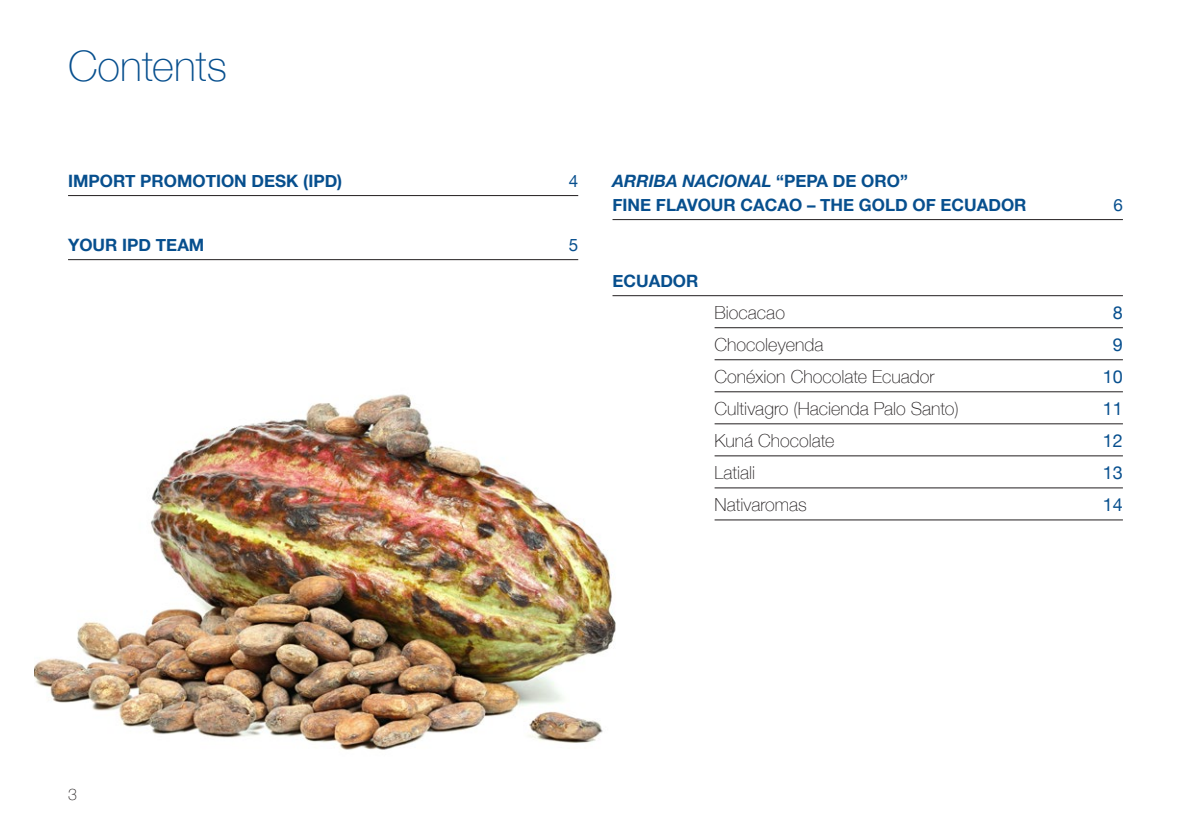
<style>
.page{position:relative;width:1191px;height:840px;background:#fff}
.page>*{position:absolute;margin:0;border:0;box-sizing:border-box;transform-origin:0 0}
.t1{font:100 42px "Helvetica Neue";color:#074f8e}
.t2{font:100 18px "Helvetica Neue";color:#231f20}
.t3{font:18px "Helvetica Neue";color:#074f8e}
.t4{font:700 17px/24px "Helvetica Neue";color:#074f8e}
.t5{font:17px "Helvetica Neue";color:#074f8e}
.t6{font:100 16px "Helvetica Neue";color:#231f20}
.s1{font-style:italic}
</style>
<div class="page">
<hr style="left:68px;top:195px;width:510px;height:1px;background:#231f20">
<hr style="left:68px;top:259px;width:510px;height:1px;background:#231f20">
<hr style="left:612px;top:219px;width:511px;height:1px;background:#231f20">
<hr style="left:612px;top:295px;width:511px;height:1px;background:#231f20">
<hr style="left:714px;top:327px;width:409px;height:1px;background:#231f20">
<hr style="left:714px;top:359px;width:409px;height:1px;background:#231f20">
<hr style="left:714px;top:391px;width:409px;height:1px;background:#231f20">
<hr style="left:714px;top:423px;width:409px;height:1px;background:#231f20">
<hr style="left:714px;top:455px;width:409px;height:1px;background:#231f20">
<hr style="left:714px;top:487px;width:409px;height:1px;background:#231f20">
<hr style="left:714px;top:519px;width:409px;height:1px;background:#231f20">
<img style="left:34px;top:394px;width:582px;height:356px">
<h1 class="t1" style="left:68px;top:34px;width:160px">Contents</h1>
<p class="t4" style="left:68px;top:169px;width:276px">IMPORT PROMOTION DESK (IPD)</p>
<p class="t5" style="left:569px;top:168px;width:11px">4</p>
<p class="t4" style="left:68px;top:233px;width:138px">YOUR IPD TEAM</p>
<p class="t5" style="left:569px;top:232px;width:11px">5</p>
<p class="t4" style="left:612px;top:169px;width:415px"><span class="s1">ARRIBA NACIONAL</span> “PEPA DE ORO”<br>FINE FLAVOUR CACAO – THE GOLD OF ECUADOR</p>
<p class="t4" style="left:612px;top:269px;width:87px">ECUADOR</p>
<p class="t5" style="left:1113px;top:192px;width:11px">6</p>
<p class="t2" style="left:714px;top:299px;width:72px">Biocacao</p>
<p class="t3" style="left:1113px;top:299px;width:12px">8</p>
<p class="t2" style="left:714px;top:331px;width:110px">Chocoleyenda</p>
<p class="t3" style="left:1113px;top:331px;width:12px">9</p>
<p class="t2" style="left:714px;top:363px;width:221px">Conéxion Chocolate Ecuador</p>
<p class="t3" style="left:1103px;top:363px;width:22px">10</p>
<p class="t2" style="left:714px;top:395px;width:246px">Cultivagro (Hacienda Palo Santo)</p>
<p class="t3" style="left:1103px;top:395px;width:22px">11</p>
<p class="t2" style="left:714px;top:427px;width:121px">Kuná Chocolate</p>
<p class="t3" style="left:1103px;top:427px;width:22px">12</p>
<p class="t2" style="left:714px;top:459px;width:42px">Latiali</p>
<p class="t3" style="left:1103px;top:459px;width:22px">13</p>
<p class="t2" style="left:714px;top:491px;width:94px">Nativaromas</p>
<p class="t3" style="left:1103px;top:491px;width:22px">14</p>
<p class="t6" style="left:68px;top:782px;width:10px">3</p>
</div>
